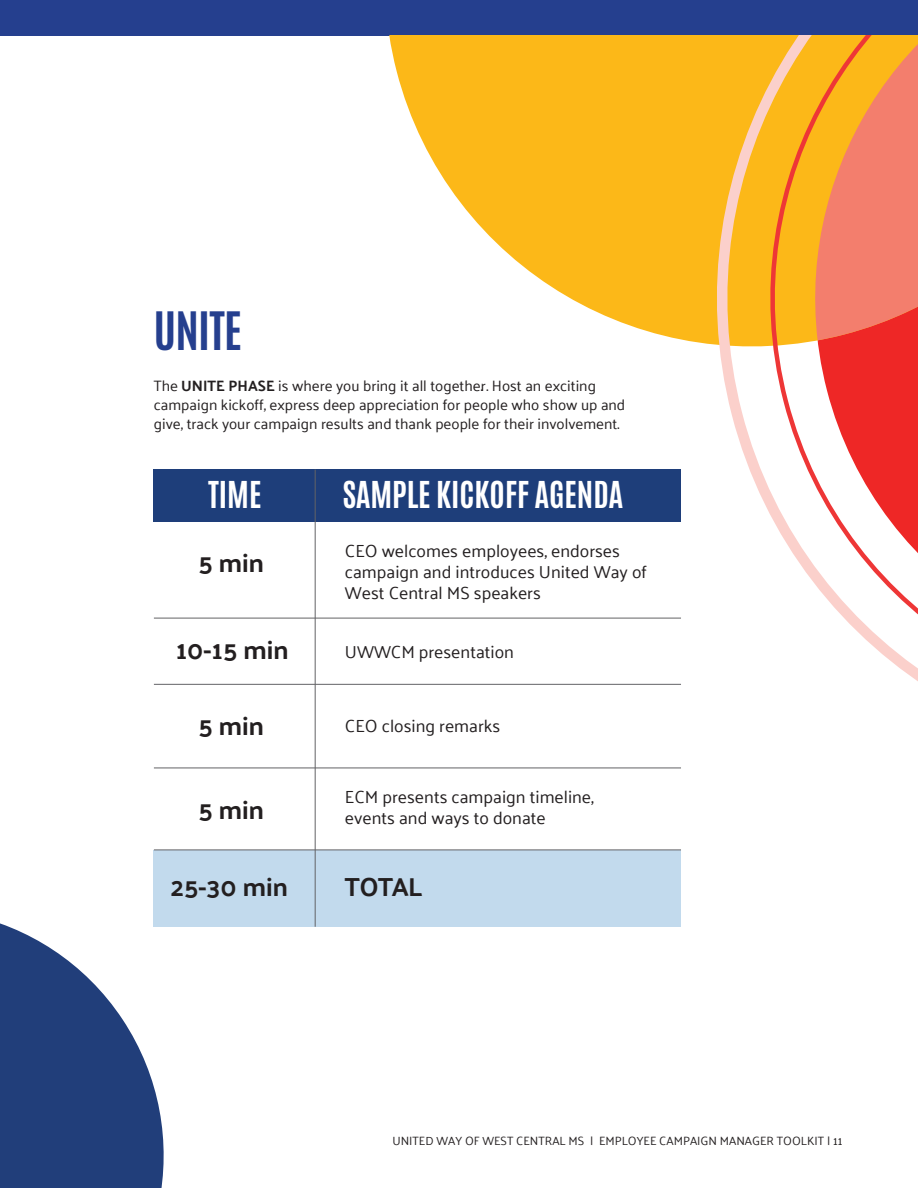
<style>
.page{position:relative;width:918px;height:1188px;background:#fff}
.page>*{position:absolute;margin:0;border:0;box-sizing:border-box;transform-origin:0 0}
.t1{font:45px "Antonio";letter-spacing:-.015em;color:#253f8e}
.t2{font:31.5px "Antonio";color:#fff}
.t3{font:700 26.1px "Palanquin";color:#231f20}
.t4{font:17.55px/21px "Palanquin";color:#231f20}
.t5{font:15px/19.2px "Palanquin";color:#231f20}
.t6{font:12px "Palanquin";color:#231f20}
.s1{font-weight:700}
</style>
<div class="page">
<svg style="left:0;top:866px;width:164px;height:322px"></svg>
<div style="left:0;top:0;width:918px;height:35px;background:#253f8e"></div>
<div style="left:154px;top:850px;width:527px;height:77px;background:#c2daed"></div>
<svg style="left:346px;top:35px;width:315px;height:300px;fill:#fcb818"></svg>
<svg style="left:661px;top:35px;width:257px;height:649px"></svg>
<svg style="left:797px;top:35px;width:121px;height:305px;background:#f68f49"></svg>
<div style="left:154px;top:469px;width:527px;height:52px;background:#1e3e7a"></div>
<hr style="left:315px;top:470px;width:1px;height:457px;background:#636366">
<hr style="left:154px;top:618px;width:527px;height:1px;background:#636366">
<hr style="left:154px;top:684px;width:527px;height:1px;background:#636366">
<hr style="left:154px;top:768px;width:527px;height:1px;background:#636366">
<hr style="left:154px;top:850px;width:527px;height:1px;background:#636366">
<h1 class="t1" style="left:154px;top:299px;width:89px">UNITE</h1>
<p class="t5" style="left:154px;top:376px;width:473px">The <span class="s1">UNITE PHASE</span> is where you bring it all together. . Host an exciting campaign kickoff, express deep appreciation for people who show up and give, track your campaign results and thank people for their involvement.</p>
<h2 class="t2" style="left:208px;top:473px;width:55px">TIME</h2>
<h3 class="t3" style="left:198px;top:548px;width:67px">5 min</h3>
<h3 class="t3" style="left:176px;top:635px;width:114px">10-15 min</h3>
<h3 class="t3" style="left:198px;top:710px;width:67px">5 min</h3>
<h3 class="t3" style="left:198px;top:795px;width:67px">5 min</h3>
<h3 class="t3" style="left:171px;top:871px;width:118px">25-30 min</h3>
<h2 class="t2" style="left:343px;top:473px;width:282px">SAMPLE KICKOFF AGENDA</h2>
<p class="t4" style="left:345px;top:540px;width:304px">CEO welcomes employees, endorses campaign and introduces United Way of<br>West Central MS speakers</p>
<p class="t4" style="left:345px;top:641px;width:171px">UWWCM presentation</p>
<p class="t4" style="left:345px;top:716px;width:157px">CEO closing remarks</p>
<p class="t4" style="left:345px;top:787px;width:250px">ECM presents campaign timeline, events and ways to donate</p>
<h3 class="t3" style="left:345px;top:871px;width:79px">TOTAL</h3>
<p class="t6" style="left:392px;top:1134px;width:452px">UNITED WAY OF WEST CENTRAL MS | EMPLOYEE CAMPAIGN MANAGER TOOLKIT | 11</p>
</div>
